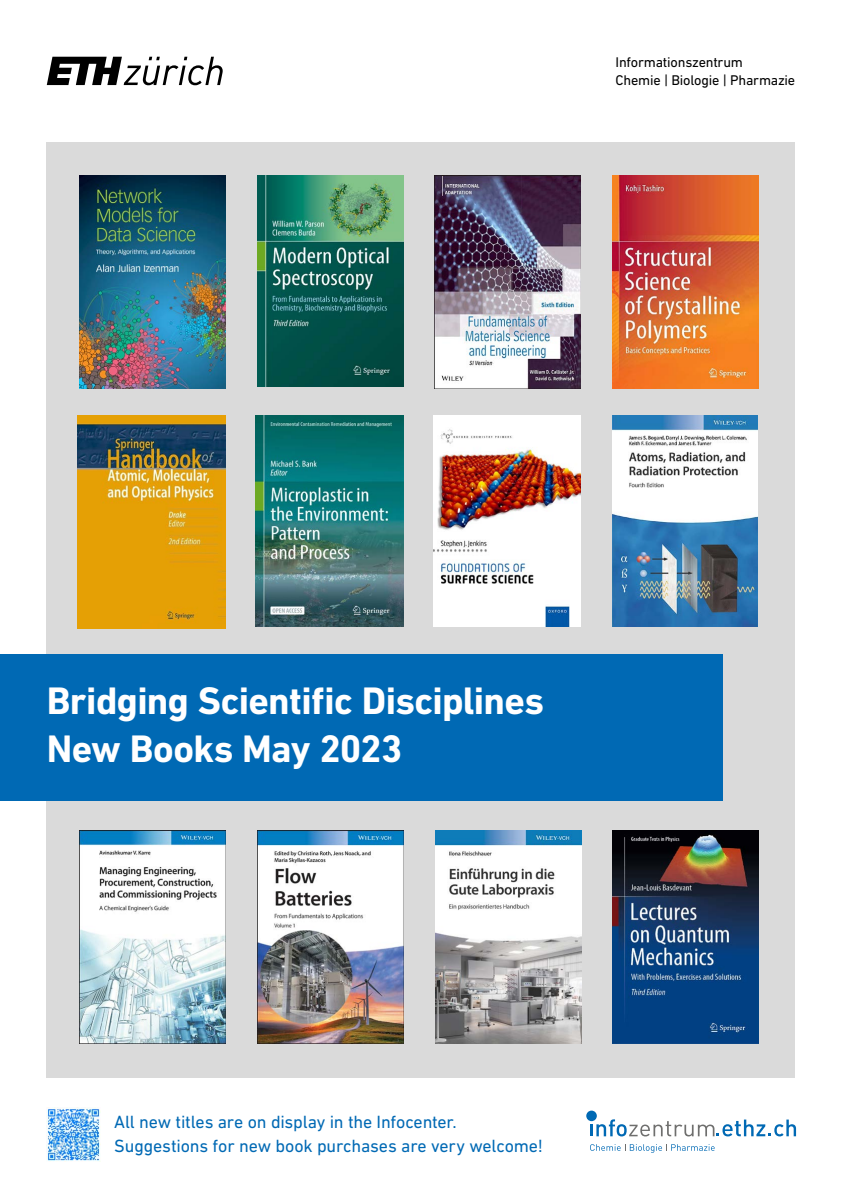
<style>
.page{position:relative;width:842px;height:1191px;background:#fff}
.page>*{position:absolute;margin:0;border:0;box-sizing:border-box;transform-origin:0 0}
.t1{font:700 39px/48px "DIN Next W1 G";letter-spacing:-.015em;color:#fff}
.t2{font:18px/24px "DIN Next W1 G";letter-spacing:-.01em;color:#0069b4}
.t3{font:14.3px/18.6px "DIN Next W1 G";letter-spacing:-.015em;color:#000}
</style>
<div class="page">
<svg style="left:47px;top:57px;width:176px;height:28px"></svg>
<div style="left:47px;top:142px;width:748px;height:935px;background:#dadada"></div>
<div style="left:586px;top:1110px;width:11px;height:11px;background:#0069b4;border-radius:50%"></div>
<svg style="left:590px;top:1144px;width:125px;height:8px"></svg>
<svg style="left:590px;top:1119px;width:206px;height:17px"></svg>
<img style="left:79px;top:175px;width:146px;height:213px">
<img style="left:435px;top:175px;width:146px;height:214px">
<img style="left:257px;top:175px;width:146px;height:211px">
<img style="left:612px;top:175px;width:146px;height:214px">
<img style="left:78px;top:415px;width:147px;height:213px">
<img style="left:433px;top:415px;width:148px;height:211px">
<img style="left:256px;top:415px;width:147px;height:211px">
<img style="left:612px;top:415px;width:145px;height:211px">
<img style="left:79px;top:830px;width:146px;height:213px">
<img style="left:435px;top:830px;width:146px;height:213px">
<img style="left:257px;top:830px;width:146px;height:213px">
<img style="left:612px;top:830px;width:147px;height:213px">
<div style="left:0;top:653px;width:723px;height:147px;background:#0069b4"></div>
<img style="left:47px;top:1107px;width:53px;height:54px">
<p class="t3" style="left:615px;top:52px;width:181px">Informationszentrum<br>Chemie | Biologie | Pharmazie</p>
<h1 class="t1" style="left:47px;top:677px;width:499px">Bridging Scientific Disciplines<br>New Books May 2023</h1>
<p class="t2" style="left:114px;top:1109px;width:430px">All new titles are on display in the Infocenter.<br>Suggestions for new book purchases are very welcome!</p>
</div>
